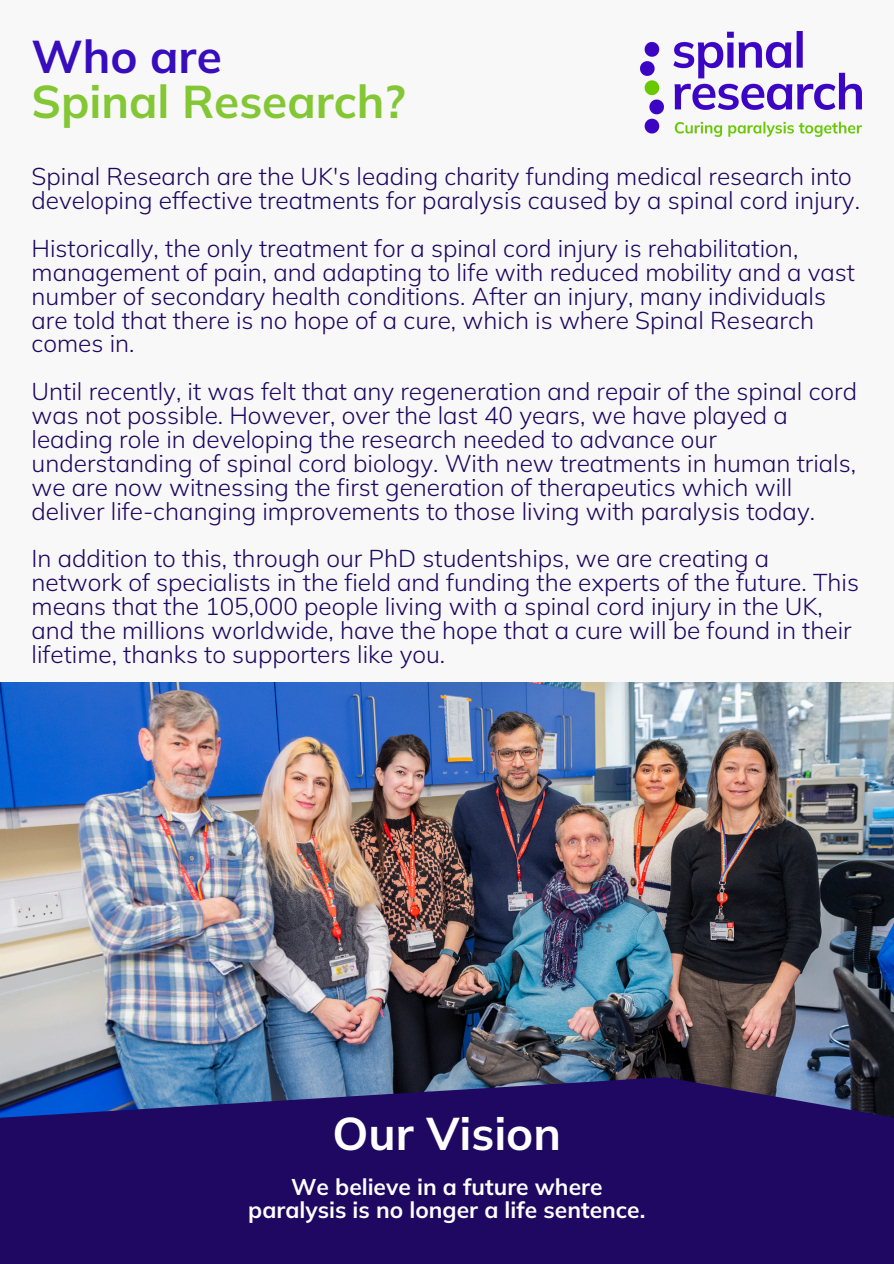
<style>
.page{position:relative;width:894px;height:1264px;background:#fff}
.page>*{position:absolute;margin:0;border:0;box-sizing:border-box;transform-origin:0 0}
.t1{font:700 45.75px/45px "Mulish";color:#84c735}
.t2{font:700 45.75px "Mulish";color:#fff}
.t3{font:300 24.3px/23.9px "Mulish";color:#1e0861}
.t4{font:700 22.65px/23.9px "Mulish";color:#fff;text-align:center}
.s1{color:#380dbd}
</style>
<div class="page">
<div style="left:0;top:0;width:893px;height:1263px;background:#f8f8f8"></div>
<img style="left:0;top:682px;width:893px;height:395px">
<svg style="left:0;top:1077px;width:893px;height:186px;background:#211266"></svg>
<img style="left:640px;top:32px;width:221px;height:104px">
<p class="t1" style="left:32px;top:33px;width:375px"><span class="s1">Who are<br></span>Spinal Research?</p>
<p class="t3" style="left:32px;top:164px;width:829px">Spinal Research are the UK's leading charity funding medical research into developing effective treatments for paralysis caused by a spinal cord injury.</p>
<p class="t3" style="left:32px;top:236px;width:824px">Historically, the only treatment for a spinal cord injury is rehabilitation, management of pain, and adapting to life with reduced mobility and a vast number of secondary health conditions. After an injury, many individuals are told that there is no hope of a cure, which is where Spinal Research comes in.</p>
<p class="t3" style="left:32px;top:379px;width:826px">Until recently, it was felt that any regeneration and repair of the spinal cord was not possible. However, over the last 40 years, we have played a leading role in developing the research needed to advance our understanding of spinal cord biology. With new treatments in human trials, we are now witnessing the first generation of therapeutics which will deliver life-changing improvements to those living with paralysis today.</p>
<p class="t3" style="left:32px;top:546px;width:828px">In addition to this, through our PhD studentships, we are creating a network of specialists in the field and funding the experts of the future. This means that the 105,000 people living with a spinal cord injury in the UK, and the millions worldwide, have the hope that a cure will be found in their lifetime, thanks to supporters like you.</p>
<h1 class="t2" style="left:332px;top:1103px;width:230px">Our Vision</h1>
<p class="t4" style="left:248px;top:1173px;width:398px">We believe in a future where paralysis is no longer a life sentence.</p>
</div>
